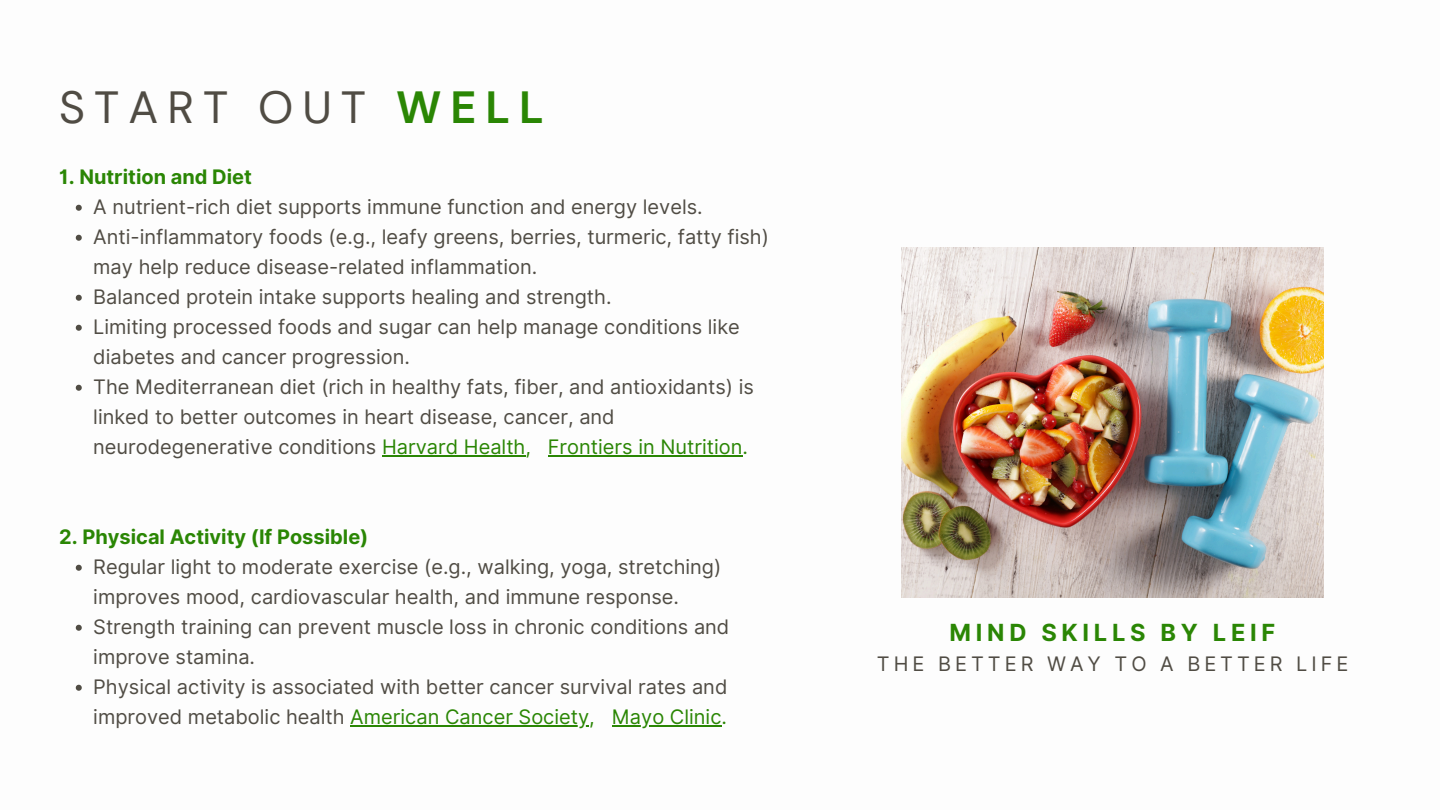
<style>
.page{position:relative;width:1440px;height:810px;background:#fff}
.page>*{position:absolute;margin:0;border:0;box-sizing:border-box;transform-origin:0 0}
.t1{font:45px "DM Sans";letter-spacing:.2em;color:#504c44}
.t2{font:700 23.6px "Inter";letter-spacing:.2em;color:#2a8604}
.t3{font:20px/30px "Inter";color:#504c44}
.t4{font:700 20px "Inter";color:#2a8604}
.t5{font:20px "Inter";letter-spacing:.2em;color:#504c44}
.t6{font:20px "Inter";color:#2a8604}
.s1{font-weight:700;color:#2a8604}
.s2{color:#2a8604}
</style>
<div class="page">
<img style="left:901px;top:248px;width:423px;height:349px">
<svg style="left:76px;top:205px;width:6px;height:6px"></svg>
<svg style="left:76px;top:235px;width:6px;height:6px"></svg>
<svg style="left:76px;top:295px;width:6px;height:6px"></svg>
<svg style="left:76px;top:325px;width:6px;height:6px"></svg>
<svg style="left:76px;top:385px;width:6px;height:6px"></svg>
<hr style="left:382px;top:455px;width:143px;height:2px;background:#2a8604">
<hr style="left:548px;top:455px;width:194px;height:2px;background:#2a8604">
<svg style="left:76px;top:565px;width:6px;height:6px"></svg>
<svg style="left:76px;top:625px;width:6px;height:6px"></svg>
<svg style="left:76px;top:685px;width:6px;height:6px"></svg>
<hr style="left:350px;top:725px;width:239px;height:2px;background:#2a8604">
<hr style="left:612px;top:725px;width:110px;height:2px;background:#2a8604">
<h2 class="t1" style="left:59px;top:78px;width:486px">START OUT <span class="s1">WELL</span></h2>
<h1 class="t4" style="left:59px;top:165px;width:194px">1. Nutrition and Diet</h1>
<h3 class="t3" style="left:93px;top:191px;width:611px">A nutrient-rich diet supports immune function and energy levels.</h3>
<p class="t3" style="left:93px;top:221px;width:677px">Anti-inflammatory foods (e.g., leafy greens, berries, turmeric, fatty fish) may help reduce disease-related inflammation.</p>
<p class="t3" style="left:93px;top:281px;width:520px">Balanced protein intake supports healing and strength.</p>
<p class="t3" style="left:93px;top:311px;width:648px">Limiting processed foods and sugar can help manage conditions like diabetes and cancer progression.</p>
<p class="t3" style="left:93px;top:371px;width:662px">The Mediterranean diet (rich in healthy fats, fiber, and antioxidants) is linked to better outcomes in heart disease, cancer, and neurodegenerative conditions <span class="s2">Harvard Health, Frontiers in Nutrition.</span></p>
<p class="t4" style="left:59px;top:525px;width:311px">2. Physical Activity (If Possible)</p>
<h3 class="t3" style="left:93px;top:551px;width:630px">Regular light to moderate exercise (e.g., walking, yoga, stretching) improves mood, cardiovascular health, and immune response.</h3>
<p class="t3" style="left:93px;top:611px;width:638px">Strength training can prevent muscle loss in chronic conditions and improve stamina.</p>
<p class="t3" style="left:93px;top:671px;width:636px">Physical activity is associated with better cancer survival rates and improved metabolic health <span class="s2">American Cancer Society,</span></p>
<p class="t6" style="left:612px;top:705px;width:117px">Mayo Clinic.</p>
<p class="t2" style="left:949px;top:619px;width:327px">MIND SKILLS BY LEIF</p>
<p class="t5" style="left:877px;top:651px;width:473px">THE BETTER WAY TO A BETTER LIFE</p>
</div>
